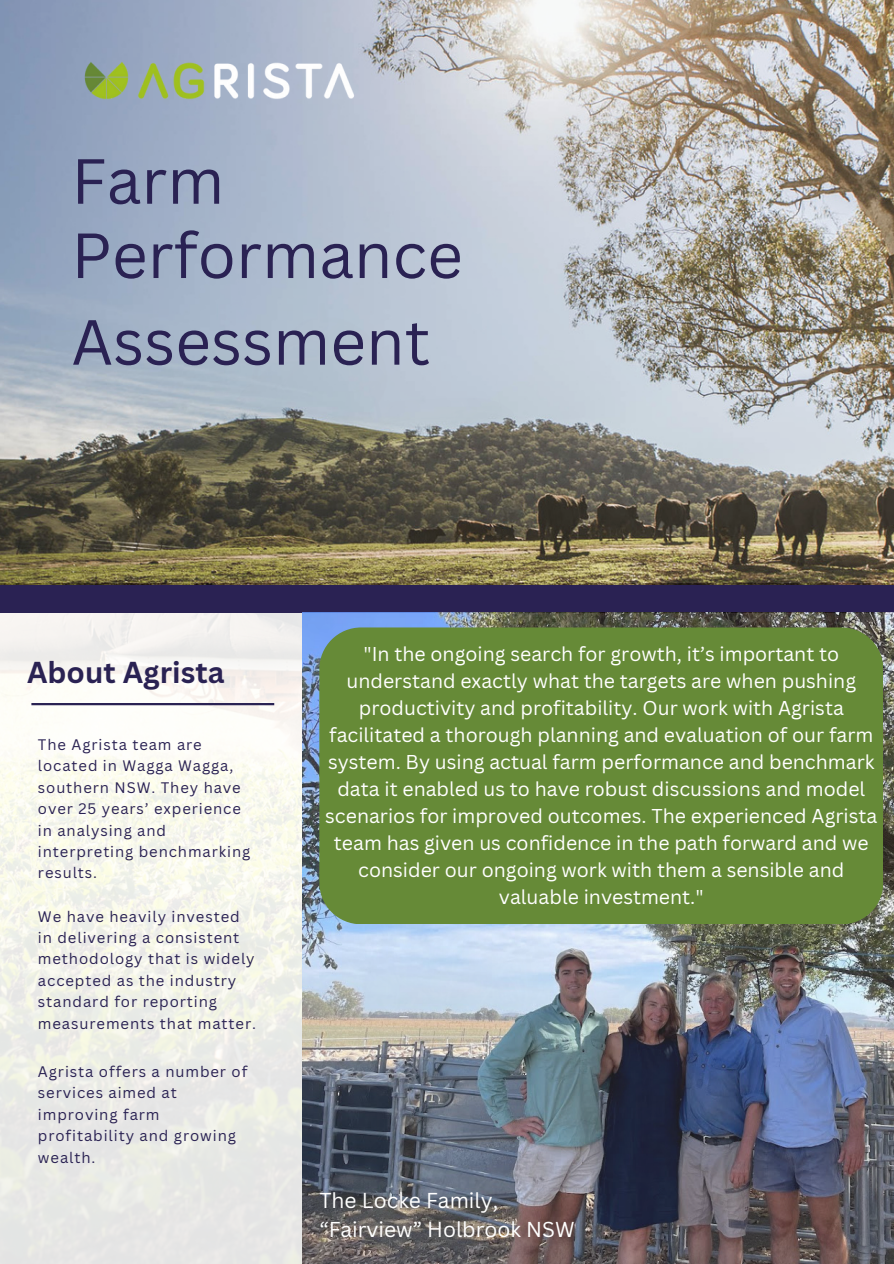
<style>
.page{position:relative;width:894px;height:1264px;background:#fff}
.page>*{position:absolute;margin:0;border:0;box-sizing:border-box;transform-origin:0 0}
.t1{font:62.25px/74.2px "Canva Sans";color:#2a2253}
.t2{font:700 29.4px "Canva Sans";color:#2a2253}
.t3{font:21px/29.2px "Canva Sans";color:#fff}
.t4{font:19.5px/27px "Canva Sans";color:#fff;text-align:center}
.t5{font:14.85px/21.3px "Canva Sans";letter-spacing:.06em;color:#2a2253}
</style>
<div class="page">
<img style="left:0;top:612px;width:302px;height:651px">
<div style="left:0;top:583px;width:893px;height:29px;background:#2a2253"></div>
<img style="left:0;top:0;width:893px;height:584px">
<img style="left:71px;top:45px;width:296px;height:70px">
<img style="left:302px;top:612px;width:591px;height:651px">
<hr style="left:31px;top:703px;width:243px;height:2px;background:#2a2253">
<div style="left:319px;top:627px;width:563px;height:297px;background:#668a37"></div>
<h3 class="t1" style="left:71px;top:142px;width:393px">Farm<br>Performance</h3>
<h3 class="t1" style="left:71px;top:303px;width:360px">Assessment</h3>
<p class="t2" style="left:27px;top:651px;width:199px">About Agrista</p>
<h3 class="t5" style="left:38px;top:733px;width:214px">The Agrista team are located in Wagga Wagga, southern NSW. They have over 25 years’ experience in analysing and interpreting benchmarking results.</h3>
<h2 class="t5" style="left:38px;top:905px;width:219px">We have heavily invested in delivering a consistent methodology that is widely accepted as the industry standard for reporting measurements that matter.</h2>
<p class="t5" style="left:38px;top:1060px;width:211px">Agrista offers a number of services aimed at improving farm profitability and growing wealth.</p>
<h1 class="t4" style="left:325px;top:640px;width:553px">"In the ongoing search for growth, it’s important to understand exactly what the targets are when pushing productivity and profitability. Our work with Agrista facilitated a thorough planning and evaluation of our farm system. By using actual farm performance and benchmark data it enabled us to have robust discussions and model scenarios for improved outcomes. The experienced Agrista team has given us confidence in the path forward and we consider our ongoing work with them a sensible and valuable investment."</h1>
<p class="t3" style="left:319px;top:1184px;width:257px">The Locke Family, “Fairview” Holbrook NSW</p>
</div>
